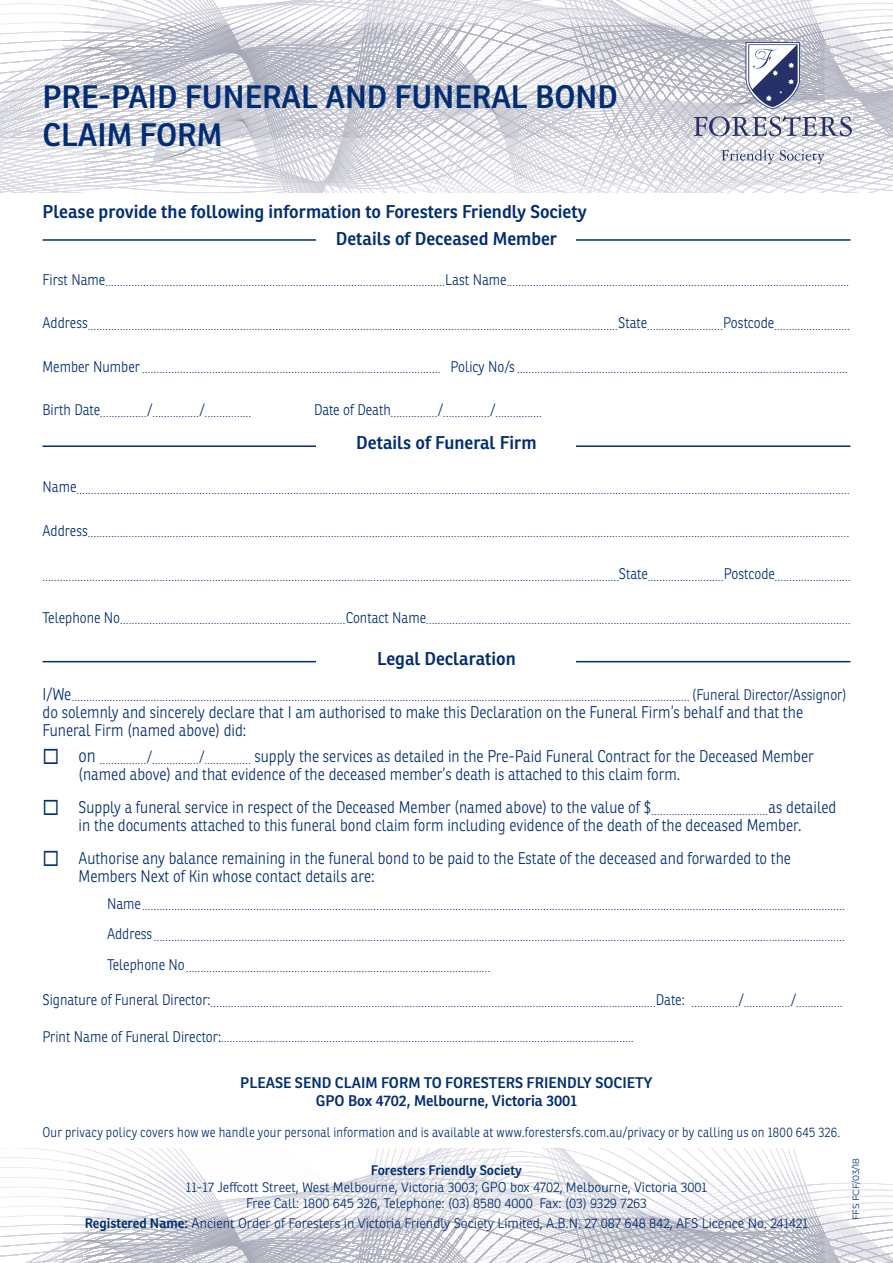
<style>
.page{position:relative;width:893px;height:1263px;background:#fff}
.page>*{position:absolute;margin:0;border:0;box-sizing:border-box;transform-origin:0 0}
.t1{font:600 31.5px/37.8px "Ronnia";color:#002d74}
.t2{font:600 18px "Ronnia";color:#002d74}
.t3{font:300 16.5px/18px "Ronnia";color:#002d74;scale:.9 1}
.t4{font:600 15px/18px "Ronnia";color:#002d74;text-align:center}
.t5{font:300 13.5px/16.2px "Ronnia";color:#002d74;text-align:center}
.t6{font:300 13.5px "Ronnia";color:#002d74;scale:.9 1}
.t7{font:600 13.5px "Ronnia";color:#002d74}
.t8{font:300 10.5px "Ronnia";color:#002d74}
.t9{font:9px "Montserrat";color:#002d74}
.s1{font-size:15px}
.s2{font-size:16.5px}
.s3{font-size:18px}
.s4{font-weight:600}
</style>
<div class="page">
<svg style="left:0;top:137px;width:893px;height:55px"></svg>
<svg style="left:0;top:0;width:893px;height:137px"></svg>
<svg style="left:0;top:1148px;width:893px;height:115px"></svg>
<svg style="left:745px;top:42px;width:55px;height:68px"></svg>
<svg style="left:693px;top:116px;width:159px;height:20px"></svg>
<svg style="left:721px;top:150px;width:103px;height:14px"></svg>
<hr style="left:43px;top:239px;width:807px;height:2px;background:#002d74">
<div style="left:317px;top:232px;width:259px;height:17px;background:#fff"></div>
<hr style="left:43px;top:445px;width:807px;height:2px;background:#002d74">
<hr style="left:43px;top:661px;width:807px;height:1px;background:#002d74">
<div style="left:317px;top:436px;width:259px;height:18px;background:#fff"></div>
<div style="left:317px;top:651px;width:259px;height:18px;background:#fff"></div>
<h1 class="t1" style="left:43px;top:78px;width:577px">PRE-PAID FUNERAL AND FUNERAL BOND<br>CLAIM FORM</h1>
<h2 class="t2" style="left:43px;top:200px;width:546px">Please provide the following information to Foresters Friendly Society</h2>
<h2 class="t2" style="left:336px;top:228px;width:223px">Details of Deceased Member</h2>
<p class="t8" style="left:43px;top:276px;width:808px"><span class="s1">First Name</span>....................................................................................................................<span class="s1">Last Name</span>.....................................................................................................................</p>
<p class="t8" style="left:43px;top:320px;width:809px"><span class="s1">Address</span>.....................................................................................................................................................................................<span class="s1">State</span>..........................<span class="s1">Postcode</span>..........................</p>
<p class="t8" style="left:43px;top:363px;width:807px"><span class="s1">Member Number</span> ...................................................................................................... <span class="s1">Policy No/s</span> .................................................................................................................</p>
<p class="t8" style="left:43px;top:407px;width:210px"><span class="s1">Birth Date</span>................<span class="s1">/</span>................<span class="s1">/</span>................</p>
<p class="t8" style="left:314px;top:407px;width:229px"><span class="s1">Date of Death</span>................<span class="s1">/</span>................<span class="s1">/</span>................</p>
<h2 class="t2" style="left:356px;top:432px;width:182px">Details of Funeral Firm</h2>
<p class="t8" style="left:43px;top:484px;width:808px"><span class="s1">Name</span>........................................................................................................................................................................................................................................................................</p>
<p class="t8" style="left:43px;top:527px;width:808px"><span class="s1">Address</span>....................................................................................................................................................................................................................................................................</p>
<p class="t8" style="left:43px;top:571px;width:809px">.....................................................................................................................................................................................................<span class="s1">State</span>..........................<span class="s1">Postcode</span>..........................</p>
<p class="t8" style="left:43px;top:614px;width:809px"><span class="s1">Telephone No</span>.............................................................................<span class="s1">Contact Name</span>.................................................................................................................................................</p>
<h2 class="t2" style="left:377px;top:647px;width:140px">Legal Declaration</h2>
<p class="t8" style="left:43px;top:691px;width:806px"><span class="s2">I/We</span>................................................................................................................................................................................................................... <span class="s1">(Funeral Director/Assignor)</span></p>
<h3 class="t3" style="left:43px;top:703px;width:847px">do solemnly and sincerely declare that I am authorised to make this Declaration on the Funeral Firm’s behalf and that the<br>Funeral Firm (named above) did:</h3>
<p class="t3" style="left:79px;top:747px;width:818px;text-indent:-36px">◻ <span class="s3">on</span> <sub>................</sub><span class="s1">/</span><sub>................</sub><span class="s1">/</span><sub>................</sub> supply the services as detailed in the Pre-Paid Funeral Contract for the Deceased Member (named above) and that evidence of the deceased member’s death is attached to this claim form.</p>
<p class="t3" style="left:43px;top:798px;width:884px;text-align:center">◻ Supply a funeral service in respect of the Deceased Member (named above) to the value of $<sub>........................................</sub>as detailed in the documents attached to this funeral bond claim form including evidence of the death of the deceased Member.</p>
<h3 class="t3" style="left:79px;top:849px;width:793px;text-indent:-36px">◻ Authorise any balance remaining in the funeral bond to be paid to the Estate of the deceased and forwarded to the<br>Members Next of Kin whose contact details are:</h3>
<p class="t8" style="left:107px;top:900px;width:739px"><span class="s1">Name</span>................................................................................................................................................................................................................................................</p>
<p class="t8" style="left:107px;top:931px;width:739px"><span class="s1">Address</span>............................................................................................................................................................................................................................................</p>
<p class="t8" style="left:107px;top:961px;width:385px"><span class="s1">Telephone No</span>........................................................................................................</p>
<p class="t8" style="left:43px;top:996px;width:801px"><span class="s1">Signature of Funeral Director:</span>........................................................................................................................................................<span class="s1">Date:</span> ................<span class="s1">/</span>................<span class="s1">/</span>................</p>
<p class="t8" style="left:43px;top:1031px;width:593px"><span class="s1">Print Name of Funeral Director:</span>.............................................................................................................................................</p>
<h3 class="t4" style="left:240px;top:1074px;width:414px">PLEASE SEND CLAIM FORM TO FORESTERS FRIENDLY SOCIETY<br>GPO Box 4702, Melbourne, Victoria 3001</h3>
<p class="t6" style="left:43px;top:1123px;width:888px">Our privacy policy covers how we handle your personal information and is available at www.forestersfs.com.au/privacy or by calling us on 1800 645 326.</p>
<p class="t7" style="left:371px;top:1162px;width:153px">Foresters Friendly Society</p>
<p class="t5" style="left:186px;top:1178px;width:523px">11-17 Jeffcott Street, West Melbourne, Victoria 3003; GPO box 4702, Melbourne, Victoria 3001<br>Free Call: 1800 645 326, Telephone: (03) 8580 4000 Fax: (03) 9329 7263</p>
<p class="t5" style="left:85px;top:1215px;width:724px"><span class="s4">Registered Name:</span> Ancient Order of Foresters in Victoria Friendly Society Limited, A.B.N. 27 087 648 842, AFS Licence No. 241421</p>
<p class="t9" style="left:850px;top:1220px;width:64px;rotate:-90deg">FFS FCF/03/18</p>
</div>
